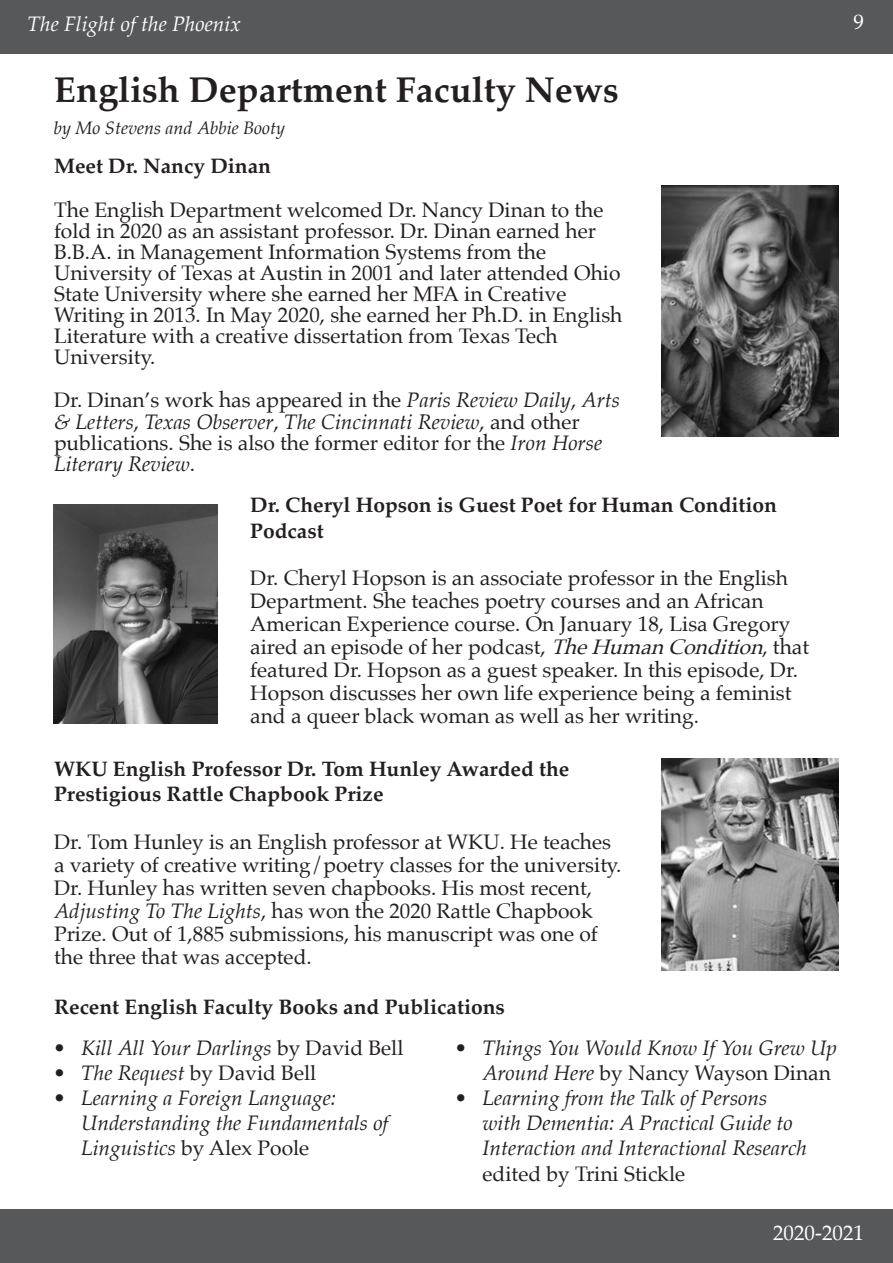
<style>
.page{position:relative;width:893px;height:1263px;background:#fff}
.page>*{position:absolute;margin:0;border:0;box-sizing:border-box;transform-origin:0 0}
.t1{font:700 36px "Palatino";color:#231f20}
.t2{font:21px/21px "Palatino";color:#231f20}
.t3{font:italic 21px/25.2px "Palatino";color:#231f20}
.t4{font:700 21px/25.2px "Palatino";color:#231f20}
.t5{font:italic 21px "Palatino";color:#fff}
.t6{font:21px "Palatino";color:#fff}
.t7{font:21px "Palatino Linotype";color:#fff}
.t8{font:italic 18px "Palatino";color:#231f20}
.s1{font-weight:700}
.s2{font-family:"Palatino Linotype"}
.s3{font-style:italic}
.s4{font-style:normal}
</style>
<div class="page">
<div style="left:1px;top:1px;width:891px;height:52px;background:#57585a"></div>
<div style="left:0;top:0;width:893px;height:54px;border:2px solid #57585a"></div>
<div style="left:1px;top:1210px;width:891px;height:52px;background:#57585a"></div>
<div style="left:0;top:1209px;width:893px;height:54px;border:2px solid #57585a"></div>
<img style="left:662px;top:185px;width:177px;height:251px">
<img style="left:54px;top:504px;width:163px;height:220px">
<img style="left:662px;top:759px;width:177px;height:212px">
<p class="t5" style="left:27px;top:6px;width:215px">The Flight of the Phoenix</p>
<p class="t7" style="left:854px;top:7px;width:12px">9</p>
<p class="t1" style="left:54px;top:59px;width:566px">English Department Faculty News</p>
<p class="t8" style="left:54px;top:113px;width:233px">by Mo Stevens and Abbie Booty</p>
<p class="t2" style="left:54px;top:144px;width:551px;line-height:43.5px"><span class="s1">Meet Dr. Nancy Dinan<br></span>The English Department welcomed Dr. Nancy Dinan to the</p>
<p class="t2" style="left:54px;top:220px;width:570px">fold <span class="s2">in 2020</span> as an <span class="s2">a</span>ssistant <span class="s2">p</span>rofessor. Dr. Dinan earned her B.B.A. in Management Information Systems from the University of Texas at Austin in 2001 and later attended Ohio State University where she earned her MFA in Creative Writing in 2013. In May 2020, she earned her Ph.D. in English Literature with a creative dissertation from Texas Tech University.</p>
<p class="t2" style="left:54px;top:390px;width:568px">Dr. Dinan’s work has appeared in the <span class="s3">Paris Review Daily</span>, <span class="s3">Arts &amp; Letters</span>, <span class="s3">Texas Observer</span>, <span class="s3">The Cincinnati Review</span>, and other publications. She is also the former editor for the <span class="s3">Iron Horse Literary Review</span>.</p>
<p class="t4" style="left:250px;top:492px;width:528px">Dr. Cheryl Hopson is Guest Poet for Human Condition<br>Podcast</p>
<p class="t2" style="left:250px;top:566px;width:560px;line-height:23px">Dr. Cheryl Hopson is an <span class="s2">associate professor in the English Department</span>. She teaches poetry courses and an African American Experience course. On January 18, Lisa Gregory aired an episode of her podcast, <span class="s3">TheHumanCondition</span>, that featured Dr. Hopson as a guest speaker. In this episode, Dr.<br>Hopson discusses her own life experience being a feminist and a queer black woman as well as her writing.</p>
<p class="t4" style="left:54px;top:756px;width:517px">WKU English Professor Dr. Tom Hunley Awarded the<br>Prestigious Rattle Chapbook Prize</p>
<p class="t2" style="left:54px;top:830px;width:569px;line-height:23.1px">Dr. Tom Hunley is an English professor at WKU. He teaches a variety of creative writing/poetry classes for the university.<br>Dr. Hunley has written seven chapbooks. His most recent, <span class="s3">Adjusting To The Lights</span>, has won the 2020 Rattle Chapbook Prize. Out of 1,885 <span class="s2">submissions</span>, his manuscript was one of the three that was accepted.</p>
<p class="t4" style="left:54px;top:994px;width:452px">Recent English Faculty Books and Publications</p>
<p class="t3" style="left:54px;top:1034px;width:351px">• Kill All Your Darlings <span class="s4">by David Bell</span></p>
<p class="t3" style="left:54px;top:1060px;width:264px">• The Request <span class="s4">by David Bell</span></p>
<p class="t3" style="left:81px;top:1085px;width:309px;text-indent:-27px">• Learning a Foreign Language:<br>Understanding the Fundamentals of<br>Linguistics <span class="s4">by Alex Poole</span></p>
<p class="t3" style="left:455px;top:1034px;width:383px;text-align:right">• Things You Would Know If You Grew Up<br>Around Here <span class="s4">by Nancy Wayson Dinan</span></p>
<p class="t3" style="left:482px;top:1085px;width:326px;text-indent:-27px">• Learning from the Talk of Persons with Dementia: A Practical Guide to Interaction and Interactional Research <span class="s4">edited by Trini Stickle</span></p>
<p class="t6" style="left:773px;top:1216px;width:92px">2020-2021</p>
</div>
